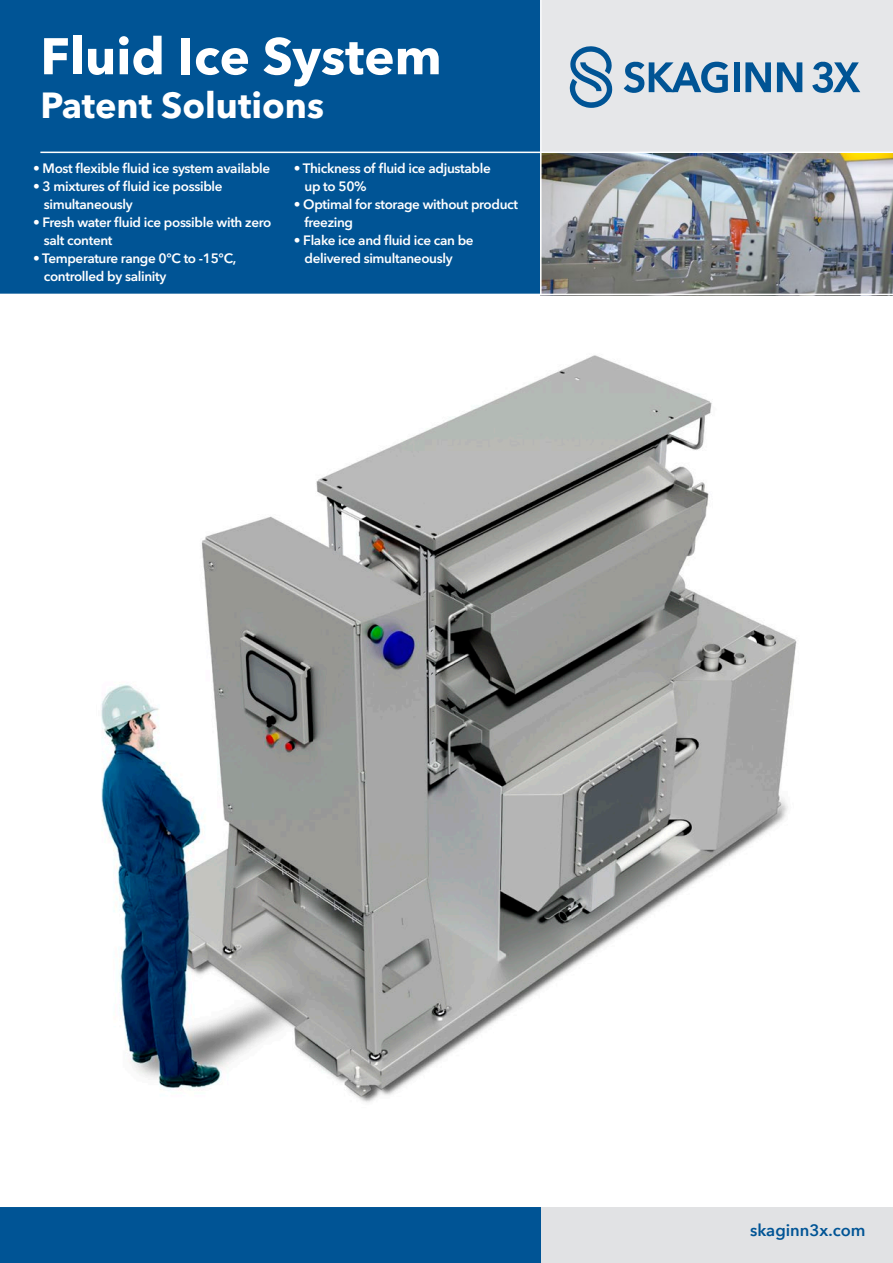
<style>
.page{position:relative;width:893px;height:1263px;background:#fff}
.page>*{position:absolute;margin:0;border:0;box-sizing:border-box;transform-origin:0 0}
.t1{font:700 51px "Avenir Next LT Pro";color:#fff}
.t2{font:700 36px "Avenir Next LT Pro";color:#fff}
.t3{font:600 16.5px "Avenir Next";color:#005495}
.t4{font:600 13.5px/18px "Avenir Next LT Pro";letter-spacing:-.025em;color:#fff}
</style>
<div class="page">
<img style="left:101px;top:355px;width:696px;height:748px">
<div style="left:0;top:1207px;width:595px;height:56px;background:#005495"></div>
<div style="left:540px;top:0;width:353px;height:245px;background:#e6e7e9"></div>
<div style="left:0;top:0;width:540px;height:294px;background:#005495"></div>
<hr style="left:40px;top:152px;width:853px;height:1px;background:#fff">
<img style="left:542px;top:153px;width:351px;height:141px">
<hr style="left:540px;top:0;width:2px;height:295px;background:#fff">
<svg style="left:569px;top:46px;width:44px;height:62px"></svg>
<svg style="left:624px;top:61px;width:104px;height:32px"></svg>
<div style="left:734px;top:62px;width:5px;height:30px;background:#005495"></div>
<svg style="left:745px;top:62px;width:26px;height:30px"></svg>
<svg style="left:777px;top:62px;width:25px;height:30px"></svg>
<svg style="left:812px;top:61px;width:48px;height:32px"></svg>
<div style="left:542px;top:1207px;width:351px;height:56px;background:#e1e2e4"></div>
<h1 class="t1" style="left:40px;top:25px;width:403px">Fluid Ice System</h1>
<h2 class="t2" style="left:40px;top:83px;width:285px">Patent Solutions</h2>
<p class="t4" style="left:33px;top:159px;width:239px">• Most flexible fluid ice system available</p>
<p class="t4" style="left:44px;top:177px;width:180px;text-indent:-11px">• 3 mixtures of fluid ice possible simultaneously</p>
<p class="t4" style="left:44px;top:213px;width:229px;text-indent:-11px">• Fresh water fluid ice possible with zero salt content</p>
<p class="t4" style="left:44px;top:249px;width:194px;text-indent:-11px">• Temperature range 0°C to -15°C, controlled by salinity</p>
<p class="t4" style="left:304px;top:159px;width:188px;text-indent:-11px">• Thickness of fluid ice adjustable up to 50%</p>
<p class="t4" style="left:304px;top:195px;width:215px;text-indent:-11px">• Optimal for storage without product freezing</p>
<p class="t4" style="left:304px;top:231px;width:171px;text-indent:-11px">• Flake ice and fluid ice can be delivered simultaneously</p>
<p class="t3" style="left:750px;top:1215px;width:117px">skaginn3x.com</p>
</div>
